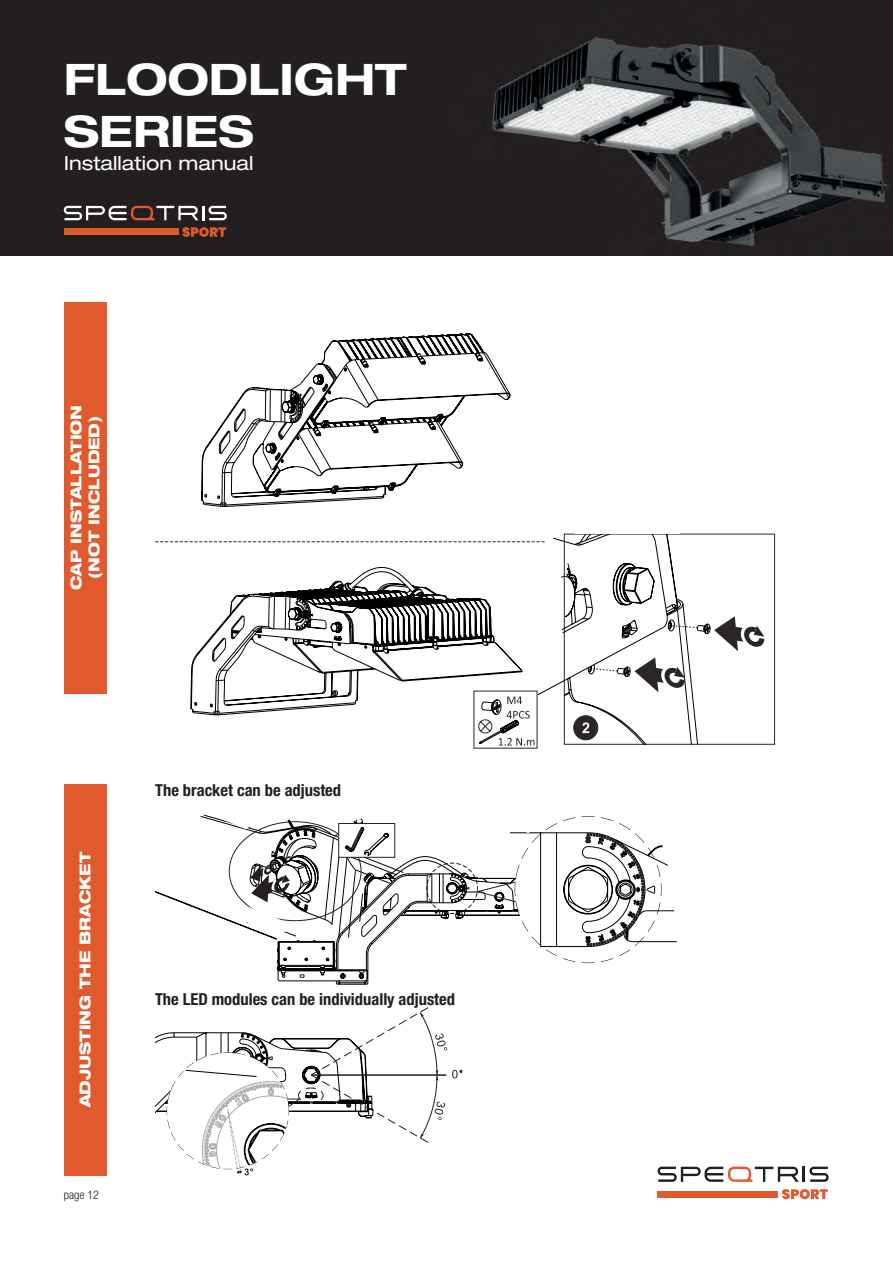
<style>
.page{position:relative;width:893px;height:1263px;background:#fff}
.page>*{position:absolute;margin:0;border:0;box-sizing:border-box;transform-origin:0 0}
.t1{font:700 expanded 43.5px/52.2px "Helvetica Neue LT Std";color:#fff}
.t2{font:expanded 19.5px "Helvetica Neue LT Std";color:#fff}
.t3{font:700 condensed 16.5px "Helvetica Neue LT Std";color:#231f20}
.t4{font:800 expanded 15px/18px "Helvetica Neue LT Std";color:#fff;text-align:center}
.t5{font:300 condensed 12px "Helvetica Neue LT Std";color:#231f20}
</style>
<div class="page">
<svg style="left:657px;top:1166px;width:172px;height:16px"></svg>
<svg style="left:782px;top:1189px;width:46px;height:10px"></svg>
<div style="left:658px;top:1190px;width:120px;height:7px;background:#e15a2d"></div>
<div style="left:64px;top:784px;width:42px;height:391px;background:#e05a2d"></div>
<div style="left:64px;top:302px;width:42px;height:391px;background:#e05a2d"></div>
<svg style="left:155px;top:814px;width:522px;height:170px"></svg>
<svg style="left:155px;top:1007px;width:307px;height:168px"></svg>
<svg style="left:561px;top:533px;width:203px;height:212px"></svg>
<svg style="left:498px;top:740px;width:37px;height:6px"></svg>
<svg style="left:201px;top:333px;width:309px;height:174px"></svg>
<svg style="left:155px;top:541px;width:390px;height:1px"></svg>
<svg style="left:190px;top:567px;width:344px;height:178px"></svg>
<div style="left:574px;top:516px;width:106px;height:18px;background:#fff"></div>
<div style="left:0;top:0;width:893px;height:255px;background:#231f20"></div>
<img style="left:492px;top:37px;width:397px;height:210px">
<svg style="left:64px;top:205px;width:163px;height:32px"></svg>
<div style="left:64px;top:229px;width:114px;height:6px;background:#e15a2d"></div>
<h1 class="t1" style="left:64px;top:52px;width:344px">FLOODLIGHT<br>SERIES</h1>
<p class="t2" style="left:64px;top:152px;width:191px">Installation manual</p>
<p class="t4" style="left:67px;top:590px;width:187px;rotate:-90deg">CAP INSTALLATION (NOT INCLUDED)</p>
<p class="t4" style="left:76px;top:1107px;width:257px;rotate:-90deg">ADJUSTING THE BRACKET</p>
<p class="t5" style="left:64px;top:1188px;width:37px">page 12</p>
<p class="t3" style="left:155px;top:780px;width:187px">The bracket can be adjusted</p>
<p class="t3" style="left:155px;top:989px;width:302px">The LED modules can be individually adjusted</p>
</div>
